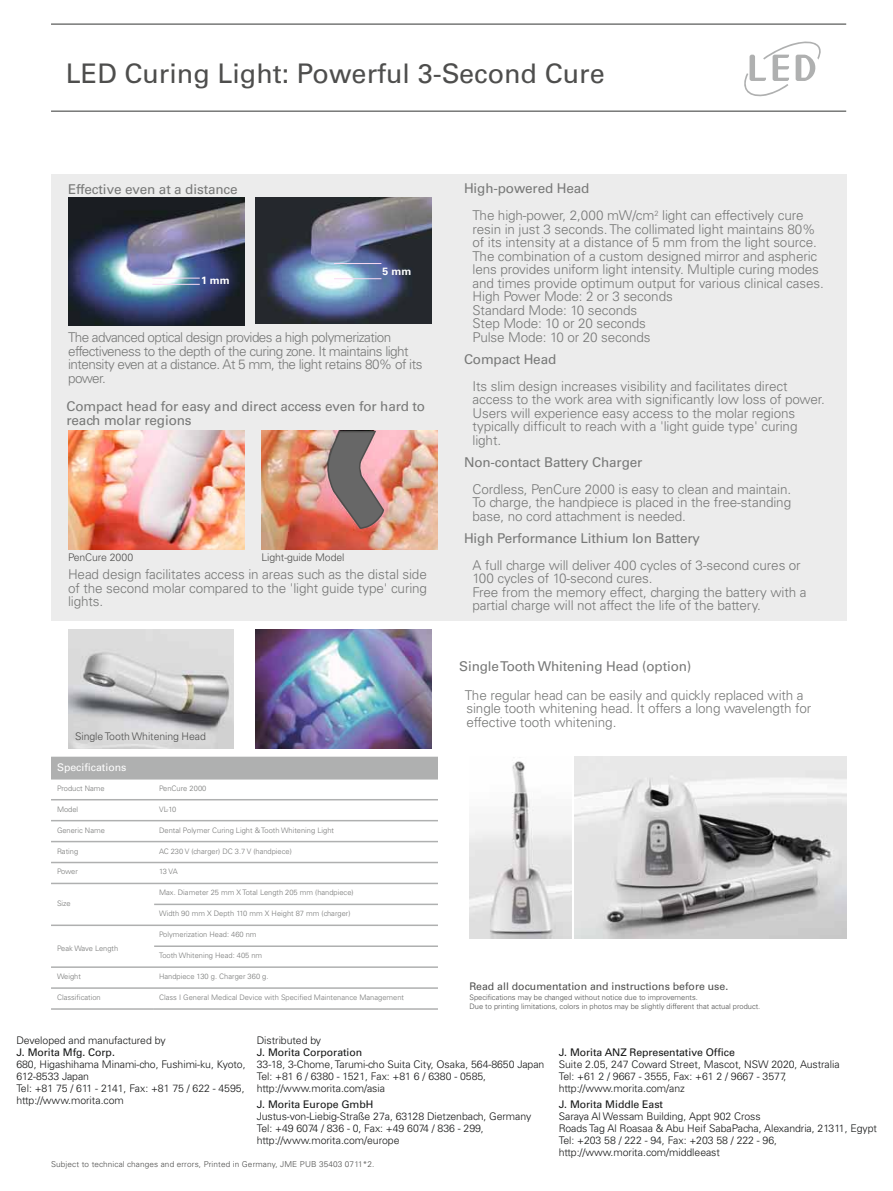
<style>
.page{position:relative;width:893px;height:1191px;background:#fff}
.page>*{position:absolute;margin:0;border:0;box-sizing:border-box;transform-origin:0 0}
.t1{font:27px "Univers";color:#4e4e4d}
.t2{font:300 13.5px/13.5px "Univers";letter-spacing:-.01em;color:#777877}
.t3{font:13.5px/13.5px "Univers";letter-spacing:-.01em;color:#777877}
.t4{font:300 13.5px/13.5px "Univers";letter-spacing:-.04em;color:#777877}
.t5{font:300 10.5px/12px "Univers";letter-spacing:-.005em;color:#151616}
.t6{font:10.5px "Univers";letter-spacing:-.005em;color:#151616}
.t7{font:300 10.5px "Univers";letter-spacing:-.01em;color:#4e4e4d}
.t8{font:10.5px "Univers";color:#4e4e4d}
.t9{font:10.5px "Univers";color:#fff}
.t10{font:700 10.5px "Univers";color:#fff}
.t11{font:300 8.1px "Univers";letter-spacing:.015em;color:#4e4e4d}
.t12{font:300 7.5px "Univers";color:#777877}
.t13{font:300 7.5px/9.8px "Univers";color:#4e4e4d}
.s1{font-weight:400}
</style>
<div class="page">
<div style="left:51px;top:174px;width:795px;height:446px;background:#ececec"></div>
<img style="left:68px;top:198px;width:176px;height:127px">
<hr style="left:152px;top:284px;width:48px;height:1px;background:#fadbf4">
<hr style="left:152px;top:278px;width:48px;height:1px;background:#fadbf4">
<img style="left:255px;top:198px;width:177px;height:126px">
<hr style="left:334px;top:278px;width:47px;height:1px;background:#fadbf4">
<hr style="left:334px;top:263px;width:47px;height:1px;background:#fadbf4">
<img style="left:68px;top:431px;width:176px;height:119px">
<hr style="left:51px;top:110px;width:795px;height:2px;background:#777877">
<hr style="left:51px;top:23px;width:795px;height:2px;background:#777877">
<div style="left:51px;top:757px;width:387px;height:22px;background:#afb0b0"></div>
<hr style="left:51px;top:756px;width:387px;height:2px;background:#afb0b0">
<hr style="left:51px;top:799px;width:387px;height:1px;background:#afb0b0">
<hr style="left:51px;top:841px;width:387px;height:1px;background:#afb0b0">
<hr style="left:51px;top:861px;width:387px;height:2px;background:#afb0b0">
<hr style="left:51px;top:882px;width:387px;height:2px;background:#afb0b0">
<hr style="left:51px;top:966px;width:387px;height:2px;background:#afb0b0">
<hr style="left:51px;top:987px;width:387px;height:1px;background:#afb0b0">
<hr style="left:153px;top:1008px;width:285px;height:1px;background:#afb0b0">
<hr style="left:51px;top:820px;width:387px;height:1px;background:#afb0b0">
<hr style="left:154px;top:903px;width:284px;height:2px;background:#afb0b0">
<hr style="left:51px;top:924px;width:387px;height:2px;background:#afb0b0">
<hr style="left:154px;top:945px;width:284px;height:2px;background:#afb0b0">
<hr style="left:51px;top:1008px;width:102px;height:1px;background:#afb0b0">
<svg style="left:744px;top:41px;width:77px;height:56px"></svg>
<img style="left:469px;top:757px;width:102px;height:181px">
<img style="left:575px;top:756px;width:271px;height:182px">
<img style="left:255px;top:629px;width:177px;height:119px">
<img style="left:68px;top:629px;width:166px;height:119px">
<img style="left:261px;top:431px;width:177px;height:119px">
<img style="left:322px;top:430px;width:62px;height:103px">
<h1 class="t1" style="left:66px;top:63px;width:540px">LED Curing Light: Powerful 3-Second Cure</h1>
<p class="t3" style="left:68px;top:184px;width:171px">Effective even at a distance</p>
<p class="t10" style="left:201px;top:276px;width:30px">1 mm</p>
<p class="t10" style="left:383px;top:267px;width:30px">5 mm</p>
<p class="t4" style="left:68px;top:332px;width:356px">The advanced optical design provides a high polymerization effectiveness to the depth of the curing zone. It maintains light intensity even at a distance. At 5 mm, the light retains 80% of its power.</p>
<p class="t3" style="left:66px;top:401px;width:360px">Compact head for easy and direct access even for hard to reach molar regions</p>
<p class="t7" style="left:68px;top:554px;width:67px">PenCure 2000</p>
<p class="t7" style="left:261px;top:553px;width:84px">Light-guide Model</p>
<p class="t2" style="left:68px;top:569px;width:361px;text-align:justify">Head design facilitates access in areas such as the distal side of the second molar compared to the 'light guide type' curing lights.</p>
<p class="t7" style="left:75px;top:732px;width:132px">Single Tooth Whitening Head</p>
<p class="t9" style="left:57px;top:763px;width:71px">Specifications</p>
<p class="t12" style="left:57px;top:785px;width:49px">Product Name</p>
<p class="t12" style="left:159px;top:785px;width:49px">PenCure 2000</p>
<p class="t12" style="left:57px;top:806px;width:23px">Model</p>
<p class="t12" style="left:159px;top:806px;width:19px">VL-10</p>
<p class="t12" style="left:57px;top:827px;width:49px">Generic Name</p>
<p class="t12" style="left:159px;top:827px;width:176px">Dental Polymer Curing Light &amp; Tooth Whitening Light</p>
<p class="t12" style="left:57px;top:848px;width:23px">Rating</p>
<p class="t12" style="left:159px;top:848px;width:134px">AC 230 V (charger) DC 3.7 V (handpiece)</p>
<p class="t12" style="left:57px;top:869px;width:22px">Power</p>
<p class="t12" style="left:159px;top:869px;width:20px">13 VA</p>
<p class="t12" style="left:57px;top:900px;width:15px">Size</p>
<p class="t12" style="left:159px;top:890px;width:196px">Max. Diameter 25 mm X Total Length 205 mm (handpiece)</p>
<p class="t12" style="left:159px;top:911px;width:193px">Width 90 mm X Depth 110 mm X Height 87 mm (charger)</p>
<p class="t12" style="left:57px;top:945px;width:63px">Peak Wave Length</p>
<p class="t12" style="left:159px;top:931px;width:99px">Polymerization Head: 460 nm</p>
<p class="t12" style="left:159px;top:952px;width:105px">Tooth Whitening Head: 405 nm</p>
<p class="t12" style="left:57px;top:973px;width:25px">Weight</p>
<p class="t12" style="left:159px;top:973px;width:111px">Handpiece 130 g. Charger 360 g.</p>
<p class="t12" style="left:57px;top:994px;width:45px">Classification</p>
<p class="t12" style="left:159px;top:994px;width:246px">Class I General Medical Device with Specified Maintenance Management</p>
<p class="t2" style="left:472px;top:176px;width:333px;line-height:27px;text-indent:-9px"><span class="s1">High-powered Head<br></span>The high-power, 2,000 mW/cm<sup>2</sup> light can effectively cure</p>
<p class="t2" style="left:472px;top:223px;width:353px">resin in just 3 seconds. The collimated light maintains 80% of its intensity at a distance of 5 mm from the light source.<br>The combination of a custom designed mirror and aspheric lens provides uniform light intensity. Multiple curing modes and times provide optimum output for various clinical cases.<br>High Power Mode: 2 or 3 seconds<br>Standard Mode: 10 seconds<br>Step Mode: 10 or 20 seconds<br>Pulse Mode: 10 or 20 seconds</p>
<p class="t3" style="left:464px;top:353px;width:94px">Compact Head</p>
<p class="t2" style="left:472px;top:380px;width:354px">Its slim design increases visibility and facilitates direct access to the work area with significantly low loss of power.<br>Users will experience easy access to the molar regions typically difficult to reach with a 'light guide type' curing light.</p>
<p class="t3" style="left:464px;top:456px;width:180px">Non-contact Battery Charger</p>
<p class="t2" style="left:472px;top:483px;width:320px;text-align:justify">Cordless, PenCure 2000 is easy to clean and maintain.<br>To charge, the handpiece is placed in the free-standing base, no cord attachment is needed.</p>
<p class="t3" style="left:464px;top:532px;width:238px">High Performance Lithium Ion Battery</p>
<p class="t2" style="left:472px;top:559px;width:335px">A full charge will deliver 400 cycles of 3-second cures or 100 cycles of 10-second cures.<br>Free from the memory effect, charging the battery with a partial charge will not affect the life of the battery.</p>
<p class="t3" style="left:459px;top:660px;width:234px">Single Tooth Whitening Head (option)</p>
<p class="t2" style="left:465px;top:689px;width:348px">The regular head can be easily and quickly replaced with a single tooth whitening head. It offers a long wavelength for effective tooth whitening.</p>
<p class="t8" style="left:469px;top:982px;width:260px">Read all documentation and instructions before use.</p>
<p class="t13" style="left:469px;top:992px;width:292px">Specifications may be changed without notice due to improvements.<br>Due to printing limitations, colors in photos may be slightly different that actual product.</p>
<p class="t5" style="left:16px;top:1035px;width:151px">Developed and manufactured by</p>
<p class="t6" style="left:16px;top:1048px;width:100px">J. Morita Mfg. Corp.</p>
<p class="t5" style="left:16px;top:1059px;width:231px">680, Higashihama Minami-cho, Fushimi-ku, Kyoto, 612-8533 Japan<br>Tel: +81 75 / 611 - 2141, Fax: +81 75 / 622 - 4595, http://www.morita.com</p>
<p class="t5" style="left:257px;top:1035px;width:66px">Distributed by</p>
<p class="t6" style="left:257px;top:1048px;width:107px">J. Morita Corporation</p>
<p class="t5" style="left:257px;top:1059px;width:289px">33-18, 3-Chome, Tarumi-cho Suita City, Osaka, 564-8650 Japan<br>Tel: +81 6 / 6380 - 1521, Fax: +81 6 / 6380 - 0585, http://www.morita.com/asia</p>
<p class="t6" style="left:257px;top:1100px;width:118px">J. Morita Europe GmbH</p>
<p class="t5" style="left:257px;top:1111px;width:276px">Justus-von-Liebig-Straße 27a, 63128 Dietzenbach, Germany<br>Tel: +49 6074 / 836 - 0, Fax: +49 6074 / 836 - 299, http://www.morita.com/europe</p>
<p class="t11" style="left:51px;top:1161px;width:325px">Subject to technical changes and errors, Printed in Germany, JME PUB 35403 0711*2.</p>
<p class="t6" style="left:559px;top:1048px;width:178px">J. Morita ANZ Representative Office</p>
<p class="t5" style="left:559px;top:1059px;width:282px">Suite 2.05, 247 Coward Street, Mascot, NSW 2020, Australia<br>Tel: +61 2 / 9667 - 3555, Fax: +61 2 / 9667 - 3577, http://www.morita.com/anz</p>
<p class="t6" style="left:559px;top:1100px;width:106px">J. Morita Middle East</p>
<p class="t5" style="left:559px;top:1111px;width:320px">Saraya Al Wessam Building, Appt 902 Cross<br>Roads Tag Al Roasaa &amp; Abu Heif SabaPacha, Alexandria, 21311, Egypt Tel: +203 58 / 222 - 94, Fax: +203 58 / 222 - 96, http://www.morita.com/middleeast</p>
</div>
